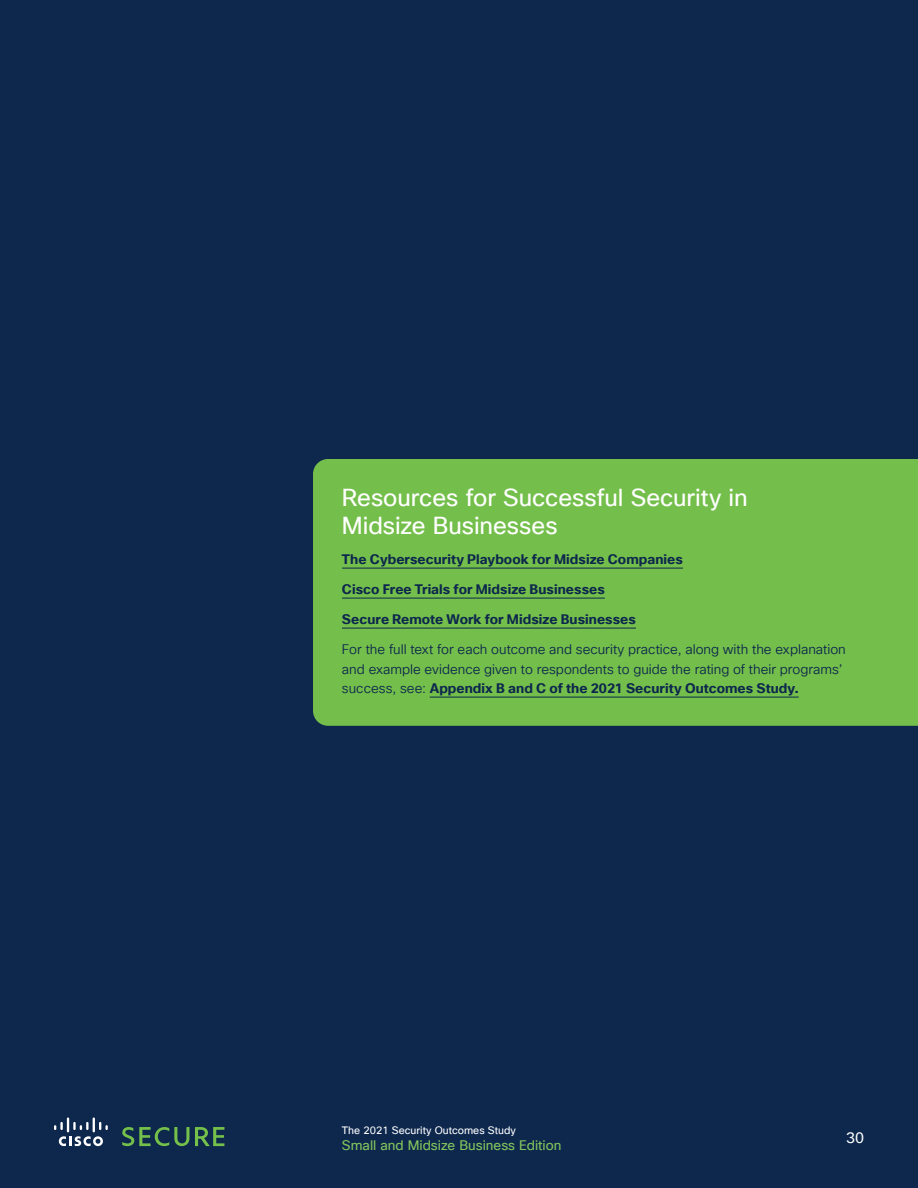
<style>
.page{position:relative;width:918px;height:1188px;background:#0d274d}
.page>*{position:absolute;margin:0;border:0;box-sizing:border-box;transform-origin:0 0}
.RPT_Subtitle_2_Green{font:24px/28.8px "Cisco Sans TT";letter-spacing:-.005em;color:#fff}
.Page_number{font:15px "Cisco Sans TT";color:#fff}
.RPT_Body{font:13.5px/19.5px "Cisco Sans TT Light";color:#0d274d}
.RPT_Body-2{font:700 13.5px "Cisco Sans TT";letter-spacing:.005em;color:#0d274d}
.Page_Footer_Report_N{font:13.5px "Cisco Sans TT";color:#82c55d}
.Page_Footer{font:10.5px "Cisco Sans TT";color:#fff}
.s1{font-family:"Cisco Sans TT";font-weight:700}
</style>
<div class="page">
<div style="left:313px;top:459px;width:605px;height:267px;background:#74bf4b"></div>
<hr style="left:342px;top:568px;width:341px;height:1px;background:#0d274d">
<hr style="left:342px;top:598px;width:263px;height:1px;background:#0d274d">
<hr style="left:342px;top:628px;width:294px;height:1px;background:#0d274d">
<hr style="left:430px;top:697px;width:369px;height:1px;background:#0d274d">
<svg style="left:54px;top:1117px;width:54px;height:29px"></svg>
<svg style="left:122px;top:1127px;width:102px;height:19px"></svg>
<p class="RPT_Subtitle_2_Green" style="left:342px;top:483px;width:407px">Resources for Successful Security in<br>Midsize Businesses</p>
<p class="RPT_Body-2" style="left:342px;top:551px;width:342px">The Cybersecurity Playbook for Midsize Companies</p>
<p class="RPT_Body-2" style="left:342px;top:581px;width:264px">Cisco Free Trials for Midsize Businesses</p>
<p class="RPT_Body-2" style="left:342px;top:611px;width:295px">Secure Remote Work for Midsize Businesses</p>
<p class="RPT_Body" style="left:342px;top:640px;width:505px">For the full text for each outcome and security practice, along with the explanation and example evidence given to respondents to guide the rating of their programs’ success, see: <span class="s1">Appendix B and C of the 2021 Security Outcomes Study.</span></p>
<p class="Page_Footer" style="left:342px;top:1123px;width:175px">The 2021 Security Outcomes Study</p>
<p class="Page_Footer_Report_N" style="left:342px;top:1137px;width:221px">Small and Midsize Business Edition</p>
<p class="Page_number" style="left:846px;top:1128px;width:19px">30</p>
</div>
